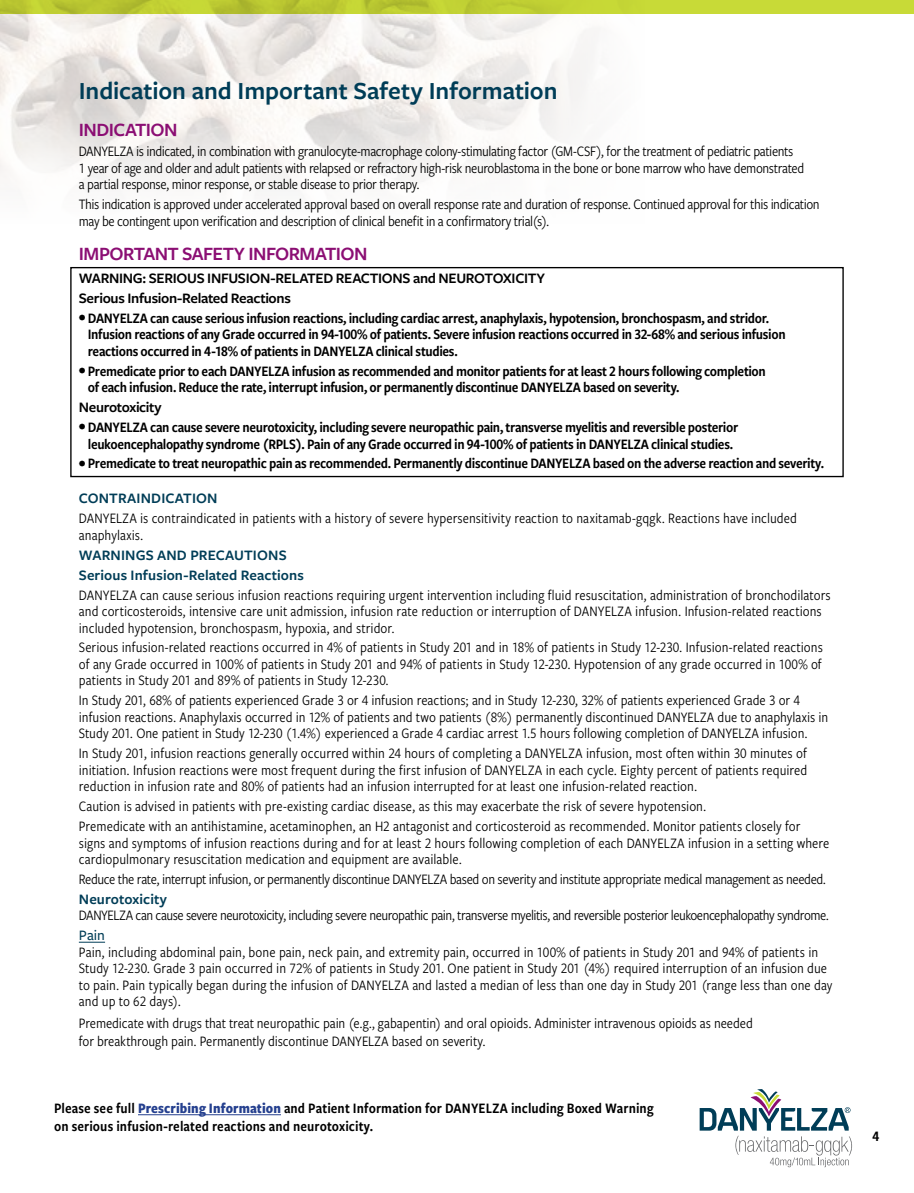
<style>
.page{position:relative;width:914px;height:1193px;background:#fff}
.page>*{position:absolute;margin:0;border:0;box-sizing:border-box;transform-origin:0 0}
.t1{font:600 25.5px "Freight Sans Pro";color:#003d57}
.t2{font:600 19.5px "Freight Sans Pro";letter-spacing:-.03em;color:#8b0e73}
.t3{font:15px/16.5px "Freight Sans Cnd Pro";letter-spacing:-.005em;color:#000}
.t4{font:15px/16.5px "Freight Sans Cnd Pro Semi";letter-spacing:-.025em;color:#000}
.t5{font:15px/16.5px "Freight Sans Cnd Pro";letter-spacing:-.025em;color:#000}
.t6{font:15px/18px "Freight Sans Cnd Pro Semi";letter-spacing:.005em;color:#000}
.t7{font:15px "Freight Sans Cnd Pro";letter-spacing:-.035em;color:#000}
.t8{font:600 15px/19.8px "Freight Sans Pro";letter-spacing:-.02em;color:#000}
.t9{font:600 15px/19.8px "Freight Sans Pro";letter-spacing:.01em;color:#003d57}
.t10{font:500 15px "Freight Sans Pro";color:#003d57}
.s1{font-family:"Freight Sans Cnd Pro";font-weight:700;color:#25408f}
</style>
<div class="page">
<img style="left:0;top:14px;width:374px;height:176px">
<svg style="left:0;top:0;width:914px;height:14px;fill:#c3d334"></svg>
<svg style="left:699px;top:1089px;width:153px;height:78px"></svg>
<hr style="left:138px;top:1114px;width:143px;height:1px;background:#25408f">
<svg style="left:79px;top:941px;width:26px;height:1px"></svg>
<div style="left:70px;top:267px;width:773px;height:210px;border:1px solid #000"></div>
<h1 class="t1" style="left:79px;top:73px;width:480px">Indication and Important Safety Information</h1>
<h2 class="t2" style="left:79px;top:117px;width:100px">INDICATION</h2>
<p class="t5" style="left:79px;top:142px;width:727px">DANYELZA is indicated, in combination with granulocyte-macrophage colony-stimulating factor (GM-CSF), for the treatment of pediatric patients<br>1 year of age and older and adult patients with relapsed or refractory high-risk neuroblastoma in the bone or bone marrow who have demonstrated a partial response, minor response, or stable disease to prior therapy.</p>
<p class="t5" style="left:79px;top:195px;width:742px">This indication is approved under accelerated approval based on overall response rate and duration of response. Continued approval for this indication may be contingent upon verification and description of clinical benefit in a confirmatory trial(s).</p>
<h2 class="t2" style="left:79px;top:240px;width:290px">IMPORTANT SAFETY INFORMATION</h2>
<p class="t8" style="left:79px;top:268px;width:468px">WARNING: SERIOUS INFUSION-RELATED REACTIONS and NEUROTOXICITY<br>Serious Infusion-Related Reactions</p>
<p class="t4" style="left:88px;top:309px;width:699px;text-indent:-9px">• DANYELZA can cause serious infusion reactions, including cardiac arrest, anaphylaxis, hypotension, bronchospasm, and stridor.<br>Infusion reactions of any Grade occurred in 94-100% of patients. Severe infusion reactions occurred in 32-68% and serious infusion reactions occurred in 4-18% of patients in DANYELZA clinical studies.</p>
<p class="t4" style="left:88px;top:362px;width:679px;text-indent:-9px">• Premedicate prior to each DANYELZA infusion as recommended and monitor patients for at least 2 hours following completion of each infusion. Reduce the rate, interrupt infusion, or permanently discontinue DANYELZA based on severity.</p>
<p class="t8" style="left:79px;top:397px;width:84px">Neurotoxicity</p>
<p class="t4" style="left:79px;top:418px;width:661px;text-align:center">• DANYELZA can cause severe neurotoxicity, including severe neuropathic pain, transverse myelitis and reversible posterior leukoencephalopathy syndrome (RPLS). Pain of any Grade occurred in 94-100% of patients in DANYELZA clinical studies.</p>
<p class="t4" style="left:79px;top:454px;width:746px">• Premedicate to treat neuropathic pain as recommended. Permanently discontinue DANYELZA based on the adverse reaction and severity.</p>
<p class="t9" style="left:79px;top:488px;width:140px">CONTRAINDICATION</p>
<p class="t3" style="left:79px;top:509px;width:719px">DANYELZA is contraindicated in patients with a history of severe hypersensitivity reaction to naxitamab-gqgk. Reactions have included anaphylaxis.</p>
<p class="t9" style="left:79px;top:544px;width:226px">WARNINGS AND PRECAUTIONS<br>Serious Infusion-Related Reactions</p>
<p class="t3" style="left:79px;top:585px;width:753px">DANYELZA can cause serious infusion reactions requiring urgent intervention including fluid resuscitation, administration of bronchodilators and corticosteroids, intensive care unit admission, infusion rate reduction or interruption of DANYELZA infusion. Infusion-related reactions included hypotension, bronchospasm, hypoxia, and stridor.</p>
<p class="t3" style="left:79px;top:638px;width:745px;text-align:justify">Serious infusion-related reactions occurred in 4% of patients in Study 201 and in 18% of patients in Study 12-230. Infusion-related reactions of any Grade occurred in 100% of patients in Study 201 and 94% of patients in Study 12-230. Hypotension of any grade occurred in 100% of patients in Study 201 and 89% of patients in Study 12-230.</p>
<p class="t3" style="left:79px;top:691px;width:751px">In Study 201, 68% of patients experienced Grade 3 or 4 infusion reactions; and in Study 12-230, 32% of patients experienced Grade 3 or 4 infusion reactions. Anaphylaxis occurred in 12% of patients and two patients (8%) permanently discontinued DANYELZA due to anaphylaxis in<br>Study 201. One patient in Study 12-230 (1.4%) experienced a Grade 4 cardiac arrest 1.5 hours following completion of DANYELZA infusion.</p>
<p class="t3" style="left:79px;top:744px;width:730px;text-align:justify">In Study 201, infusion reactions generally occurred within 24 hours of completing a DANYELZA infusion, most often within 30 minutes of initiation. Infusion reactions were most frequent during the first infusion of DANYELZA in each cycle. Eighty percent of patients required reduction in infusion rate and 80% of patients had an infusion interrupted for at least one infusion-related reaction.</p>
<p class="t3" style="left:79px;top:795px;width:723px;line-height:20px">Caution is advised in patients with pre-existing cardiac disease, as this may exacerbate the risk of severe hypotension.<br>Premedicate with an antihistamine, acetaminophen, an H2 antagonist and corticosteroid as recommended. Monitor patients closely for</p>
<p class="t3" style="left:79px;top:833px;width:752px">signs and symptoms of infusion reactions during and for at least 2 hours following completion of each DANYELZA infusion in a setting where cardiopulmonary resuscitation medication and equipment are available.</p>
<p class="t5" style="left:79px;top:870px;width:749px">Reduce the rate, interrupt infusion, or permanently discontinue DANYELZA based on severity and institute appropriate medical management as needed.</p>
<p class="t9" style="left:79px;top:888px;width:90px">Neurotoxicity</p>
<p class="t7" style="left:79px;top:905px;width:751px">DANYELZA can cause severe neurotoxicity, including severe neuropathic pain, transverse myelitis, and reversible posterior leukoencephalopathy syndrome.</p>
<p class="t10" style="left:79px;top:925px;width:28px">Pain</p>
<p class="t3" style="left:79px;top:942px;width:755px">Pain, including abdominal pain, bone pain, neck pain, and extremity pain, occurred in 100% of patients in Study 201 and 94% of patients in Study 12-230. Grade 3 pain occurred in 72% of patients in Study 201. One patient in Study 201 (4%) required interruption of an infusion due to pain. Pain typically began during the infusion of DANYELZA and lasted a median of less than one day in Study 201 (range less than one day and up to 62 days).</p>
<p class="t3" style="left:79px;top:1013px;width:675px;line-height:18px">Premedicate with drugs that treat neuropathic pain (e.g., gabapentin) and oral opioids. Administer intravenous opioids as needed for breakthrough pain. Permanently discontinue DANYELZA based on severity.</p>
<p class="t6" style="left:54px;top:1098px;width:601px">Please see full <span class="s1">Prescribing Information</span> and Patient Information for DANYELZA including Boxed Warning on serious infusion-related reactions and neurotoxicity.</p>
<p class="t4" style="left:872px;top:1127px;width:8px">4</p>
</div>
